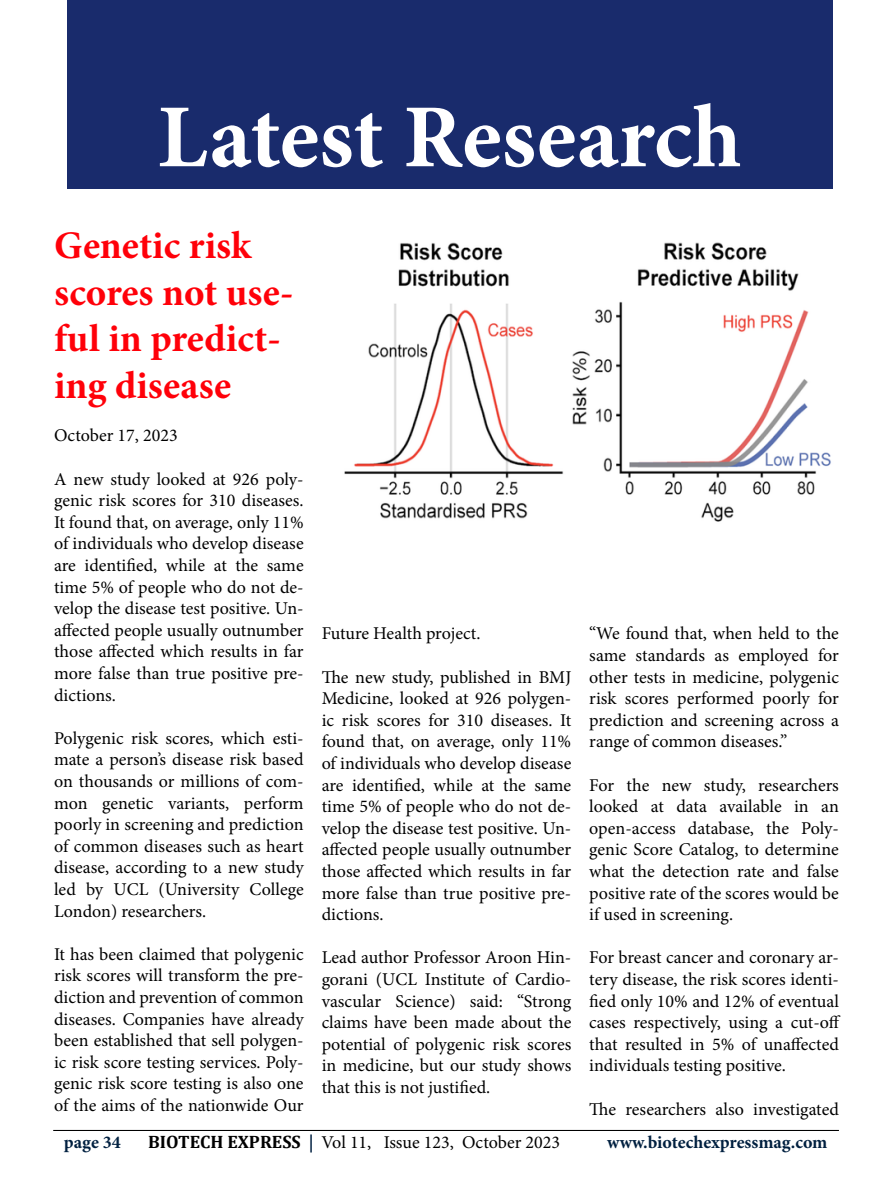
<style>
.page{position:relative;width:893px;height:1188px;background:#fff}
.page>*{position:absolute;margin:0;border:0;box-sizing:border-box;transform-origin:0 0}
.t1{font:700 90px "Minion Pro";color:#fff}
.t2{font:700 39px/46.8px "Minion Pro";color:#ff0009}
.t3{font:18px/21.6px "Minion Pro";color:#000;text-align:justify}
.t4{font:700 18px "Minion Pro";color:#002040}
.s1{font-family:"Cambria";font-weight:700}
.s2{font-weight:700;color:#002040}
</style>
<div class="page">
<hr style="left:53px;top:1130px;width:785px;height:1px;background:#000">
<img style="left:344px;top:242px;width:487px;height:280px">
<div style="left:68px;top:0;width:764px;height:189px;background:#192b6c"></div>
<h1 class="t1" style="left:158px;top:74px;width:585px">Latest Research</h1>
<h2 class="t2" style="left:54px;top:222px;width:241px">Genetic risk scores not use&shy;ful in predict&shy;ing disease</h2>
<p class="t3" style="left:54px;top:425px;width:125px">October 17, 2023</p>
<p class="t3" style="left:54px;top:468px;width:251px">A new study looked at 926 poly&shy;genic risk scores for 310 diseases.<br>It found that, on average, only 11% of individuals who develop disease are identified, while at the same time 5% of people who do not de&shy;velop the disease test positive. Un&shy;affected people usually outnumber those affected which results in far more false than true positive pre&shy;dictions.</p>
<p class="t3" style="left:54px;top:727px;width:251px">Polygenic risk scores, which esti&shy;mate a person’s disease risk based on thousands or millions of com&shy;mon genetic variants, perform poorly in screening and prediction of common diseases such as heart disease, according to a new study led by UCL (University College London) researchers.</p>
<p class="t3" style="left:54px;top:943px;width:251px">It has been claimed that polygenic risk scores will transform the pre&shy;diction and prevention of common diseases. Companies have already been established that sell polygen&shy;ic risk score testing services. Poly&shy;genic risk score testing is also one of the aims of the nationwide Our</p>
<p class="t3" style="left:321px;top:623px;width:160px">Future Health project.</p>
<p class="t3" style="left:321px;top:666px;width:251px">The new study, published in BMJ Medicine, looked at 926 polygen&shy;ic risk scores for 310 diseases. It found that, on average, only 11% of individuals who develop disease are identified, while at the same time 5% of people who do not de&shy;velop the disease test positive. Un&shy;affected people usually outnumber those affected which results in far more false than true positive pre&shy;dictions.</p>
<p class="t3" style="left:321px;top:947px;width:251px">Lead author Professor Aroon Hin&shy;gorani (UCL Institute of Cardio&shy;vascular Science) said: “Strong claims have been made about the potential of polygenic risk scores in medicine, but our study shows that this is not justified.</p>
<p class="t3" style="left:589px;top:623px;width:251px">“We found that, when held to the same standards as employed for other tests in medicine, polygenic risk scores performed poorly for prediction and screening across a range of common diseases.”</p>
<p class="t3" style="left:589px;top:774px;width:251px">For the new study, researchers looked at data available in an open-access database, the Poly&shy;genic Score Catalog, to determine what the detection rate and false positive rate of the scores would be if used in screening.</p>
<p class="t3" style="left:589px;top:947px;width:253px">For breast cancer and coronary ar&shy;tery disease, the risk scores identi&shy;fied only 10% and 12% of eventual cases respectively, using a cut-off that resulted in 5% of unaffected individuals testing positive.</p>
<p class="t3" style="left:589px;top:1098px;width:251px">The researchers also investigated</p>
<p class="t4" style="left:64px;top:1130px;width:59px">page 34</p>
<p class="t3" style="left:148px;top:1132px;width:413px"><span class="s1">BIOTECH EXPRESS</span> <span class="s2">|</span> Vol 11, Issue 123, October 2023</p>
<p class="t4" style="left:607px;top:1130px;width:222px">www.biotechexpressmag.com</p>
</div>
